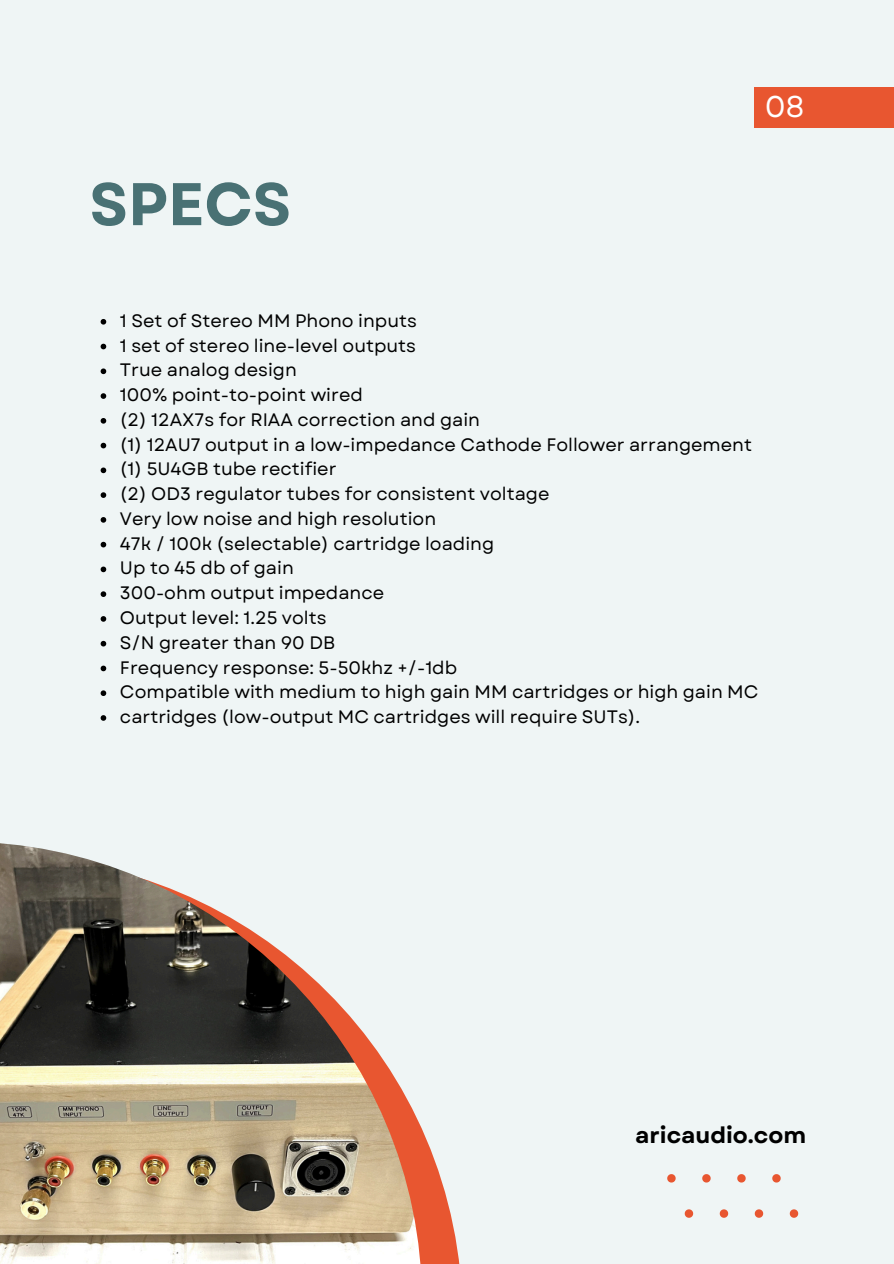
<style>
.page{position:relative;width:894px;height:1264px;background:#fff}
.page>*{position:absolute;margin:0;border:0;box-sizing:border-box;transform-origin:0 0}
.t1{font:700 60px "Garet";color:#497174}
.t2{font:30px "Garet";color:#fff}
.t3{font:700 22.5px "Garet";color:#000}
.t4{font:18px "Garet";color:#000}
</style>
<div class="page">
<div style="left:0;top:0;width:893px;height:1263px;background:#eff5f5"></div>
<div style="left:754px;top:87px;width:139px;height:40px;background:#e85630"></div>
<svg style="left:422px;top:1129px;width:38px;height:134px;fill:#e85630"></svg>
<img style="left:0;top:843px;width:422px;height:420px">
<svg style="left:101px;top:319px;width:5px;height:5px"></svg>
<svg style="left:101px;top:344px;width:5px;height:5px"></svg>
<svg style="left:101px;top:368px;width:5px;height:6px"></svg>
<svg style="left:101px;top:393px;width:5px;height:6px"></svg>
<svg style="left:101px;top:418px;width:5px;height:5px"></svg>
<svg style="left:101px;top:443px;width:5px;height:5px"></svg>
<svg style="left:101px;top:467px;width:5px;height:6px"></svg>
<svg style="left:101px;top:492px;width:5px;height:6px"></svg>
<svg style="left:101px;top:517px;width:5px;height:5px"></svg>
<svg style="left:101px;top:542px;width:5px;height:5px"></svg>
<svg style="left:101px;top:566px;width:5px;height:6px"></svg>
<svg style="left:101px;top:591px;width:5px;height:6px"></svg>
<svg style="left:101px;top:616px;width:5px;height:5px"></svg>
<svg style="left:101px;top:641px;width:5px;height:5px"></svg>
<svg style="left:101px;top:665px;width:5px;height:6px"></svg>
<svg style="left:101px;top:690px;width:5px;height:6px"></svg>
<svg style="left:101px;top:715px;width:5px;height:5px"></svg>
<svg style="left:667px;top:1174px;width:8px;height:8px"></svg>
<svg style="left:702px;top:1174px;width:8px;height:8px"></svg>
<svg style="left:737px;top:1174px;width:8px;height:8px"></svg>
<svg style="left:772px;top:1174px;width:8px;height:8px"></svg>
<svg style="left:684px;top:1209px;width:9px;height:8px"></svg>
<svg style="left:719px;top:1209px;width:9px;height:8px"></svg>
<svg style="left:754px;top:1209px;width:9px;height:8px"></svg>
<svg style="left:789px;top:1209px;width:9px;height:8px"></svg>
<p class="t1" style="left:89px;top:161px;width:203px">SPECS</p>
<h1 class="t2" style="left:764px;top:85px;width:41px">08</h1>
<p class="t4" style="left:120px;top:307px;width:298px">1 Set of Stereo MM Phono inputs</p>
<p class="t4" style="left:120px;top:332px;width:297px">1 set of stereo line-level outputs</p>
<p class="t4" style="left:120px;top:357px;width:178px">True analog design</p>
<p class="t4" style="left:120px;top:382px;width:244px">100% point-to-point wired</p>
<p class="t4" style="left:120px;top:406px;width:361px">(2) 12AX7s for RIAA correction and gain</p>
<p class="t4" style="left:120px;top:431px;width:633px">(1) 12AU7 output in a low-impedance Cathode Follower arrangement</p>
<p class="t4" style="left:120px;top:456px;width:218px">(1) 5U4GB tube rectifier</p>
<p class="t4" style="left:120px;top:481px;width:431px">(2) OD3 regulator tubes for consistent voltage</p>
<p class="t4" style="left:120px;top:505px;width:317px">Very low noise and high resolution</p>
<p class="t4" style="left:120px;top:530px;width:375px">47k / 100k (selectable) cartridge loading</p>
<p class="t4" style="left:120px;top:555px;width:175px">Up to 45 db of gain</p>
<p class="t4" style="left:120px;top:580px;width:266px">300-ohm output impedance</p>
<p class="t4" style="left:120px;top:604px;width:208px">Output level: 1.25 volts</p>
<p class="t4" style="left:120px;top:629px;width:217px">S/N greater than 90 DB</p>
<p class="t4" style="left:120px;top:654px;width:338px">Frequency response: 5-50khz +/-1db</p>
<p class="t4" style="left:120px;top:679px;width:640px">Compatible with medium to high gain MM cartridges or high gain MC</p>
<p class="t4" style="left:120px;top:703px;width:521px">cartridges (low-output MC cartridges will require SUTs).</p>
<h2 class="t3" style="left:635px;top:1118px;width:172px">aricaudio.com</h2>
</div>
